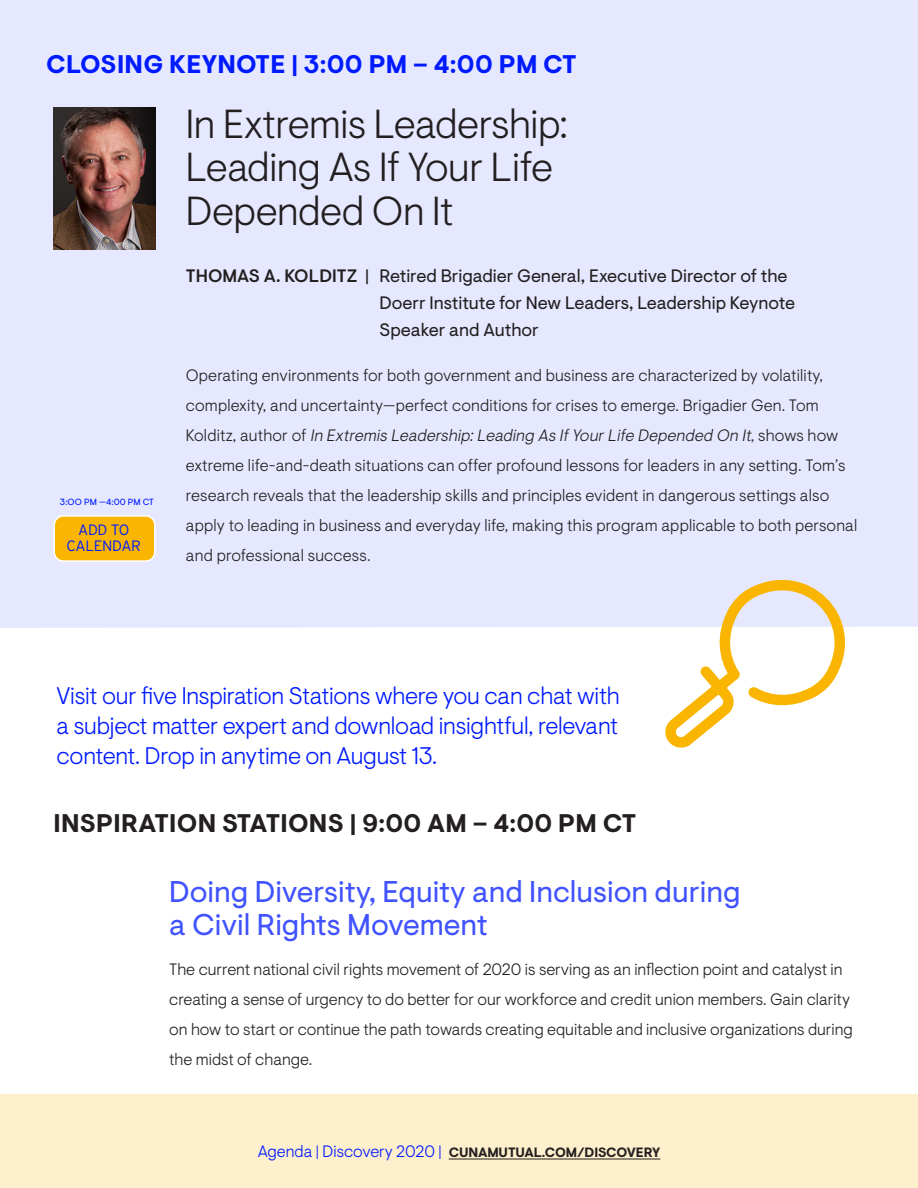
<style>
.page{position:relative;width:918px;height:1188px;background:#fff}
.page>*{position:absolute;margin:0;border:0;box-sizing:border-box;transform-origin:0 0}
.Session_Title{font:300 40.5px/43.5px "Visuelt";letter-spacing:-.01em;color:#231f20}
.t1{font:30px/33px "Visuelt";color:#4053ff}
.agenda_section_heads{font:700 25.5px "Visuelt";letter-spacing:.01em;color:#231f20}
.agenda_section_heads-2{font:700 25.5px "Visuelt";letter-spacing:.01em;color:#001aff}
.Session_Title-2{font:300 24px/30px "Visuelt";letter-spacing:-.01em;color:#001aff;text-align:justify}
.speaker_title{font:18px/27px "Visuelt";color:#231f20}
.speaker_title-2{font:300 16.5px/30px "Visuelt";color:#231f20}
.t2{font:300 15px "Interstate";letter-spacing:-.02em;color:#001aff}
.t3{font:700 13.5px "Visuelt";letter-spacing:-.01em;color:#231f20}
.agenda_section_heads-3{font:9px "Visuelt";letter-spacing:.01em;color:#001aff}
.s1{font-weight:500}
.s2{font-style:italic}
.s3{font-weight:300;font-size:16.5px;color:#001aff}
</style>
<div class="page">
<div style="left:0;top:1094px;width:918px;height:94px;background:#fef0cc"></div>
<hr style="left:449px;top:1159px;width:211px;height:1px;background:#231f20">
<div style="left:0;top:0;width:918px;height:628px;background:#e6e8ff"></div>
<img style="left:54px;top:108px;width:102px;height:142px">
<div style="left:54px;top:516px;width:101px;height:45px;background:#fab500;border-radius:9px"></div>
<div style="left:54px;top:515px;width:102px;height:47px;border:2px solid #fff;border-radius:9px"></div>
<svg style="left:664px;top:565px;width:202px;height:179px"></svg>
<p class="agenda_section_heads-2" style="left:46px;top:49px;width:532px">CLOSING KEYNOTE | 3:00 PM – 4:00 PM CT</p>
<p class="agenda_section_heads-3" style="left:60px;top:497px;width:96px">3:OO PM —4:00 PM CT</p>
<p class="t2" style="left:78px;top:520px;width:53px">ADD TO</p>
<p class="t2" style="left:67px;top:537px;width:76px">CALENDAR</p>
<p class="Session_Title" style="left:186px;top:102px;width:384px">In Extremis Leadership:<br>Leading As If Your Life<br>Depended On It</p>
<p class="speaker_title" style="left:379px;top:263px;width:417px;text-indent:-194px"><span class="s1">THOMAS A. KOLDITZ</span> | Retired Brigadier General, Executive Director of the<br>Doerr Institute for New Leaders, Leadership Keynote<br>Speaker and Author</p>
<p class="speaker_title-2" style="left:186px;top:360px;width:673px">Operating environments for both government and business are characterized by volatility, complexity, and uncertainty—perfect conditions for crises to emerge. Brigadier Gen. Tom<br>Ko l d i t z , a u t h o r o f <span class="s2">In Extremis Leadership:Leading As IfYourLife Depended On It</span>, s h o w s h o w extreme life-and-death situations can offer profound lessons for leaders in any setting. Tom’s research reveals that the leadership skills and principles evident in dangerous settings also apply to leading in business and everyday life, making this program applicable to both personal and professional success.</p>
<p class="Session_Title-2" style="left:57px;top:681px;width:565px">Visit our five Inspiration Stations where you can chat with a subject matter expert and download insightful, relevant content. Drop in anytime on August 13.</p>
<p class="agenda_section_heads" style="left:54px;top:808px;width:584px">INSPIRATION STATIONS | 9:00 AM – 4:00 PM CT</p>
<p class="t1" style="left:169px;top:876px;width:573px">Doing Diversity, Equity and Inclusion during a Civil Rights Movement</p>
<p class="speaker_title-2" style="left:169px;top:955px;width:685px">The current national civil rights movement of 2020 is serving as an inflection point and catalyst in creating a sense of urgency to do better for our workforce and credit union members. Gain clarity on how to start or continue the path towards creating equitable and inclusive organizations during the midst of change.</p>
<p class="t3" style="left:258px;top:1144px;width:404px"><span class="s3">Agenda | Discovery 2020 |</span> CUNAMUTUAL.COM/DISCOVERY</p>
</div>
